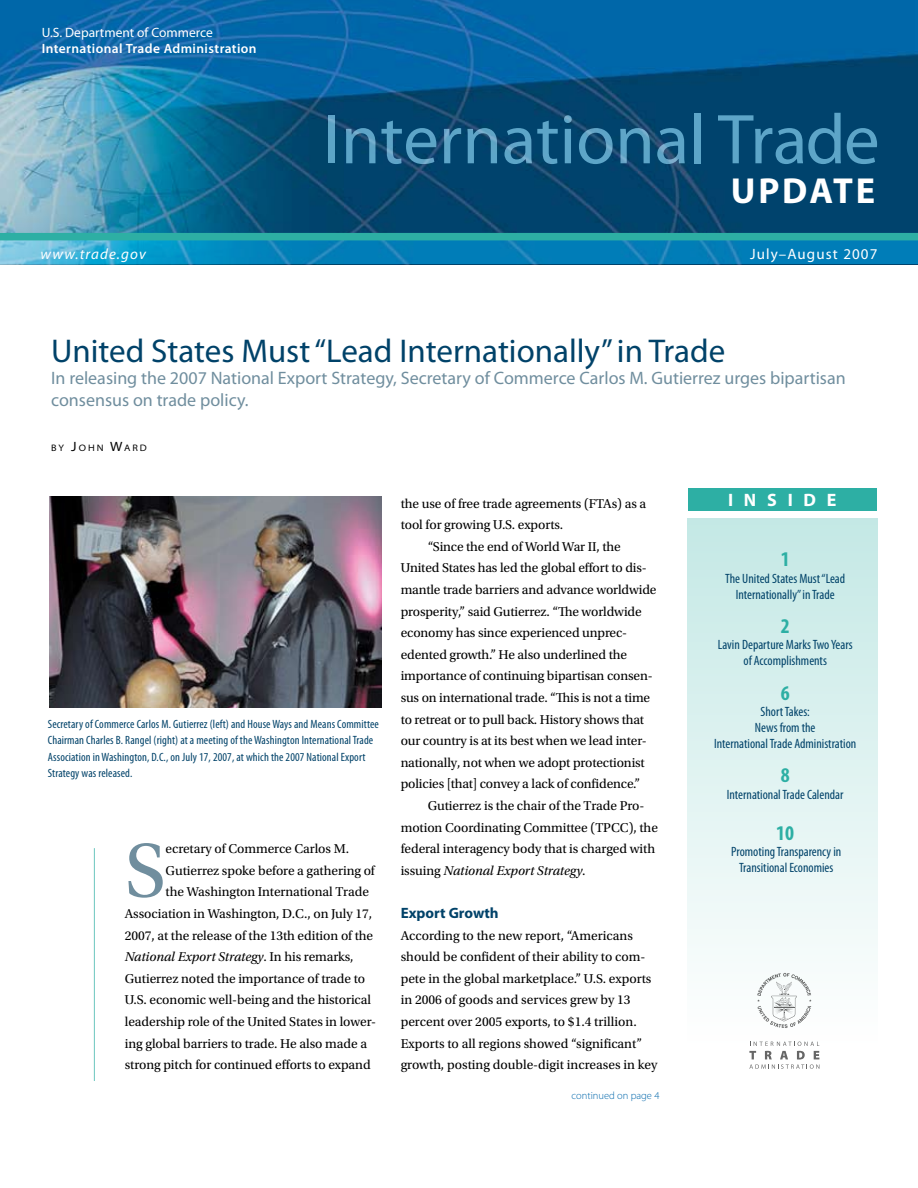
<style>
.page{position:relative;width:918px;height:1188px;background:#fff}
.page>*{position:absolute;margin:0;border:0;box-sizing:border-box;transform-origin:0 0}
.t1{font:79.65px "Utopia Std";color:#708e9e}
.t2{font:71.1px "Myriad Pro";color:#75a6c6}
.t3{font:700 36.3px "Myriad Pro";letter-spacing:.075em;color:#fff}
.t4{font:33px "Myriad Pro";color:#004269}
.t5{font:700 condensed 21px "Myriad Pro";color:#2dafa4}
.t6{font:18px/21.6px "Myriad Pro";color:#708e9e}
.t7{font:700 18px "Myriad Pro";letter-spacing:.6em;color:#fff}
.t8{font:15px "Myriad Pro";letter-spacing:.075em;color:#fff}
.t9{font:italic 15px "Myriad Pro";letter-spacing:.075em;color:#fff}
.t10{font:700 15px "Myriad Pro";color:#004269}
.t11{font:13.5px/21.6px "Utopia Std";letter-spacing:-.005em;color:#000}
.t12{font:condensed 13.5px/16.2px "Myriad Pro";color:#004269;text-align:center}
.t13{font:italic 13.5px "Utopia Std";letter-spacing:-.005em;color:#000}
.t14{font:600 13.5px "Myriad Pro";letter-spacing:.03em;color:#fff}
.t15{font:13.5px "Myriad Pro";color:#fff}
.t16{font:condensed 12px/16.5px "Myriad Pro";letter-spacing:.01em;color:#004269}
.t17{font:300 10.5px "Myriad Pro";color:#0067ab}
.t18{font:semi-expanded 9.45px "Myriad Pro";letter-spacing:.215em;color:#000}
.s1{font-size:13.5px}
.s2{font-style:normal}
</style>
<div class="page">
<img style="left:0;top:0;width:918px;height:233px">
<div style="left:688px;top:518px;width:189px;height:551px;background:linear-gradient(to bottom,#c4e8e5,#fff)"></div>
<div style="left:688px;top:488px;width:189px;height:23px;background:#2dafa4"></div>
<hr style="left:94px;top:848px;width:1px;height:233px;background:#6cc7bf">
<img style="left:49px;top:496px;width:332px;height:212px">
<svg style="left:0;top:240px;width:918px;height:24px;background:#0e89be"></svg>
<div style="left:0;top:233px;width:918px;height:7px;background:#2dafa4"></div>
<svg style="left:757px;top:973px;width:55px;height:55px"></svg>
<svg style="left:749px;top:1042px;width:70px;height:27px"></svg>
<p class="t15" style="left:42px;top:24px;width:173px">U.S. Department of Commerce</p>
<p class="t14" style="left:42px;top:40px;width:216px">International Trade Administration</p>
<p class="t9" style="left:40px;top:244px;width:107px">www.trade.gov</p>
<h2 class="t2" style="left:323px;top:96px;width:558px">International Trade</h2>
<h3 class="t3" style="left:731px;top:167px;width:146px">UPDATE</h3>
<p class="t8" style="left:750px;top:244px;width:129px">July-–August 2007</p>
<h3 class="t4" style="left:51px;top:331px;width:676px">United States Must “Lead Internationally” in Trade</h3>
<h3 class="t6" style="left:51px;top:367px;width:796px">In releasing the 2007 National Export Strategy, Secretary of Commerce Carlos M. Gutierrez urges bipartisan consensus on trade policy.</h3>
<p class="t18" style="left:51px;top:443px;width:97px">BY <span class="s1">J</span>OHN <span class="s1">W</span>ARD</p>
<p class="t16" style="left:48px;top:715px;width:333px">Secretary of Commerce Carlos M. Gutierrez (left) and House Ways and Means Committee Chairman Charles B. Rangel (right) at a meeting of the Washington International Trade Association in Washington, D.C., on July 17, 2007, at which the 2007 National Export Strategy was released.</p>
<h1 class="t1" style="left:125px;top:828px;width:42px">S</h1>
<p class="t11" style="left:166px;top:838px;width:185px">ecretary of Commerce Carlos M.</p>
<p class="t11" style="left:166px;top:860px;width:211px">Gutierrez spoke before a gathering of</p>
<p class="t11" style="left:166px;top:881px;width:205px">the Washington International Trade</p>
<p class="t11" style="left:125px;top:903px;width:249px">Association in Washington, D.C., on July 17,</p>
<p class="t11" style="left:125px;top:925px;width:250px">2007, at the release of the 13th edition of the</p>
<p class="t13" style="left:125px;top:949px;width:230px">National Export Strategy<span class="s2">. In his remarks,</span></p>
<p class="t11" style="left:125px;top:968px;width:242px">Gutierrez noted the importance of trade to</p>
<p class="t11" style="left:125px;top:989px;width:248px">U.S. economic well-being and the historical</p>
<p class="t11" style="left:125px;top:1011px;width:253px">leadership role of the United States in lower-</p>
<p class="t11" style="left:125px;top:1033px;width:244px">ing global barriers to trade. He also made a</p>
<p class="t11" style="left:125px;top:1054px;width:247px">strong pitch for continued efforts to expand</p>
<p class="t11" style="left:401px;top:493px;width:247px">the use of free trade agreements (FTAs) as a</p>
<p class="t11" style="left:401px;top:514px;width:164px">tool for growing U.S. exports.</p>
<p class="t11" style="left:428px;top:536px;width:195px">“Since the end of World War II, the</p>
<p class="t11" style="left:401px;top:557px;width:248px">United States has led the global effort to dis-</p>
<p class="t11" style="left:401px;top:579px;width:257px">mantle trade barriers and advance worldwide</p>
<p class="t11" style="left:401px;top:601px;width:243px">prosperity,” said Gutierrez. “The worldwide</p>
<p class="t11" style="left:401px;top:622px;width:228px">economy has since experienced unprec-</p>
<p class="t11" style="left:401px;top:644px;width:228px">edented growth.” He also underlined the</p>
<p class="t11" style="left:401px;top:665px;width:254px">importance of continuing bipartisan consen-</p>
<p class="t11" style="left:401px;top:687px;width:251px">sus on international trade. “This is not a time</p>
<p class="t11" style="left:401px;top:709px;width:245px">to retreat or to pull back. History shows that</p>
<p class="t11" style="left:401px;top:730px;width:248px">our country is at its best when we lead inter-</p>
<p class="t11" style="left:401px;top:752px;width:246px">nationally, not when we adopt protectionist</p>
<p class="t11" style="left:401px;top:773px;width:241px">policies [that] convey a lack of confidence.”</p>
<p class="t11" style="left:428px;top:795px;width:218px">Gutierrez is the chair of the Trade Pro-</p>
<p class="t11" style="left:401px;top:817px;width:259px">motion Coordinating Committee (TPCC), the</p>
<p class="t11" style="left:401px;top:838px;width:256px">federal interagency body that is charged with</p>
<p class="t13" style="left:401px;top:863px;width:187px"><span class="s2">issuing</span> National Export Strategy<span class="s2">.</span></p>
<p class="t10" style="left:401px;top:903px;width:100px">Export Growth</p>
<p class="t11" style="left:401px;top:925px;width:258px">According to the new report, “Americans should be confident of their ability to com&shy;pete in the global marketplace.” U.S. exports in 2006 of goods and services grew by 13 percent over 2005 exports, to $1.4 trillion.<br>Exports to all regions showed “significant” growth, posting double-digit increases in key</p>
<p class="t17" style="left:572px;top:1089px;width:89px">continued on page 4</p>
<h3 class="t7" style="left:728px;top:488px;width:110px">INSIDE</h3>
<h3 class="t5" style="left:781px;top:546px;width:10px">1</h3>
<p class="t12" style="left:725px;top:570px;width:122px">The United States Must “Lead<br>Internationally” in Trade</p>
<h3 class="t5" style="left:781px;top:613px;width:10px">2</h3>
<p class="t12" style="left:718px;top:636px;width:136px">Lavin Departure Marks Two Years of Accomplishments</p>
<h3 class="t5" style="left:781px;top:679px;width:10px">6</h3>
<p class="t12" style="left:714px;top:703px;width:144px">Short Takes:<br>News from the<br>International Trade Administration</p>
<h3 class="t5" style="left:781px;top:762px;width:10px">8</h3>
<p class="t12" style="left:727px;top:786px;width:118px">International Trade Calendar</p>
<h3 class="t5" style="left:776px;top:820px;width:19px">10</h3>
<p class="t12" style="left:731px;top:843px;width:112px">Promoting Transparency in<br>Transitional Economies</p>
</div>
